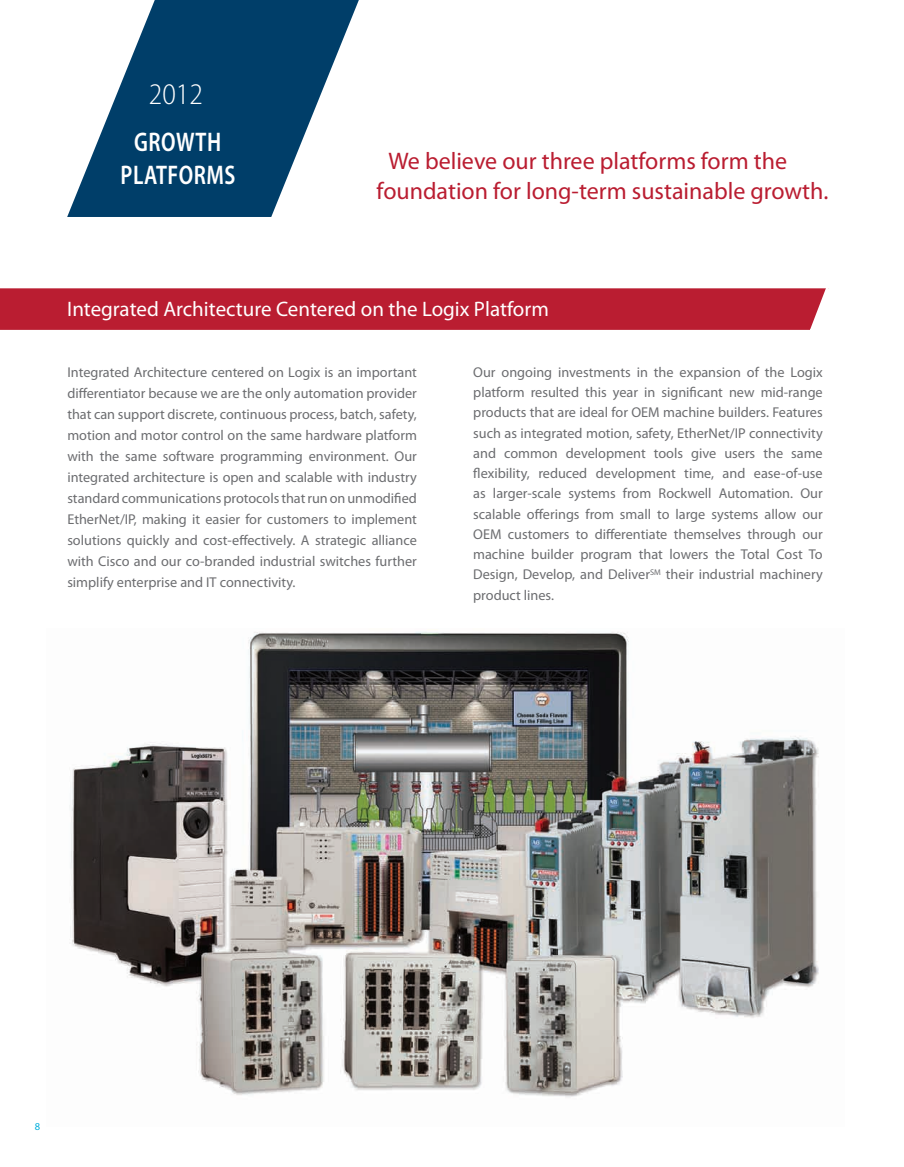
<style>
.page{position:relative;width:904px;height:1167px;background:#fff}
.page>*{position:absolute;margin:0;border:0;box-sizing:border-box;transform-origin:0 0}
.t1{font:300 semi-condensed 30px "Myriad Pro";color:#fff}
.t2{font:600 semi-condensed 27px/33px "Myriad Pro";letter-spacing:.02em;color:#fff;text-align:center;scale:.85 1}
.t3{font:24px/30px "Myriad Pro";color:#ba1d31}
.t4{font:21px "Myriad Pro";color:#fff}
.t5{font:14.25px/20.2px "Myriad Pro";color:#6c6d70;text-align:justify}
.t6{font:10.5px "Myriad Pro";color:#00aedc}
</style>
<div class="page">
<img style="left:70px;top:632px;width:749px;height:465px">
<svg style="left:67px;top:0;width:292px;height:217px;fill:#003e69"></svg>
<div style="left:0;top:288px;width:829px;height:42px;background:#ba1d31"></div>
<h1 class="t1" style="left:149px;top:78px;width:55px">2012</h1>
<h2 class="t2" style="left:121px;top:126px;width:136px">GROWTH<br>PLATFORMS</h2>
<h3 class="t3" style="left:377px;top:146px;width:453px;text-indent:12px">We believe our three platforms form the foundation for long-term sustainable growth.</h3>
<h3 class="t4" style="left:67px;top:297px;width:483px">Integrated Architecture Centered on the Logix Platform</h3>
<p class="t5" style="left:67px;top:362px;width:351px;line-height:21px">Integrated Architecture centered on Logix is an important differentiator because we are the only automation provider that can support discrete, continuous process, batch, safety, motion and motor control on the same hardware platform with the same software programming environment. Our integrated architecture is open and scalable with industry standard communications protocols that run on unmodified EtherNet/IP, making it easier for customers to implement solutions quickly and cost-effectively. A strategic alliance with Cisco and our co-branded industrial switches further simplify enterprise and IT connectivity.</p>
<p class="t5" style="left:473px;top:362px;width:351px">Our ongoing investments in the expansion of the Logix platform resulted this year in significant new mid-range products that are ideal for OEM machine builders. Features such as integrated motion, safety, EtherNet/IP connectivity and common development tools give users the same flexibility, reduced development time, and ease-of-use as larger-scale systems from Rockwell Automation. Our scalable offerings from small to large systems allow our OEM customers to differentiate themselves through our machine builder program that lowers the Total Cost To Design, Develop, and Deliver<sup>SM</sup> their industrial machinery product lines.</p>
<p class="t6" style="left:35px;top:1120px;width:7px">8</p>
</div>
